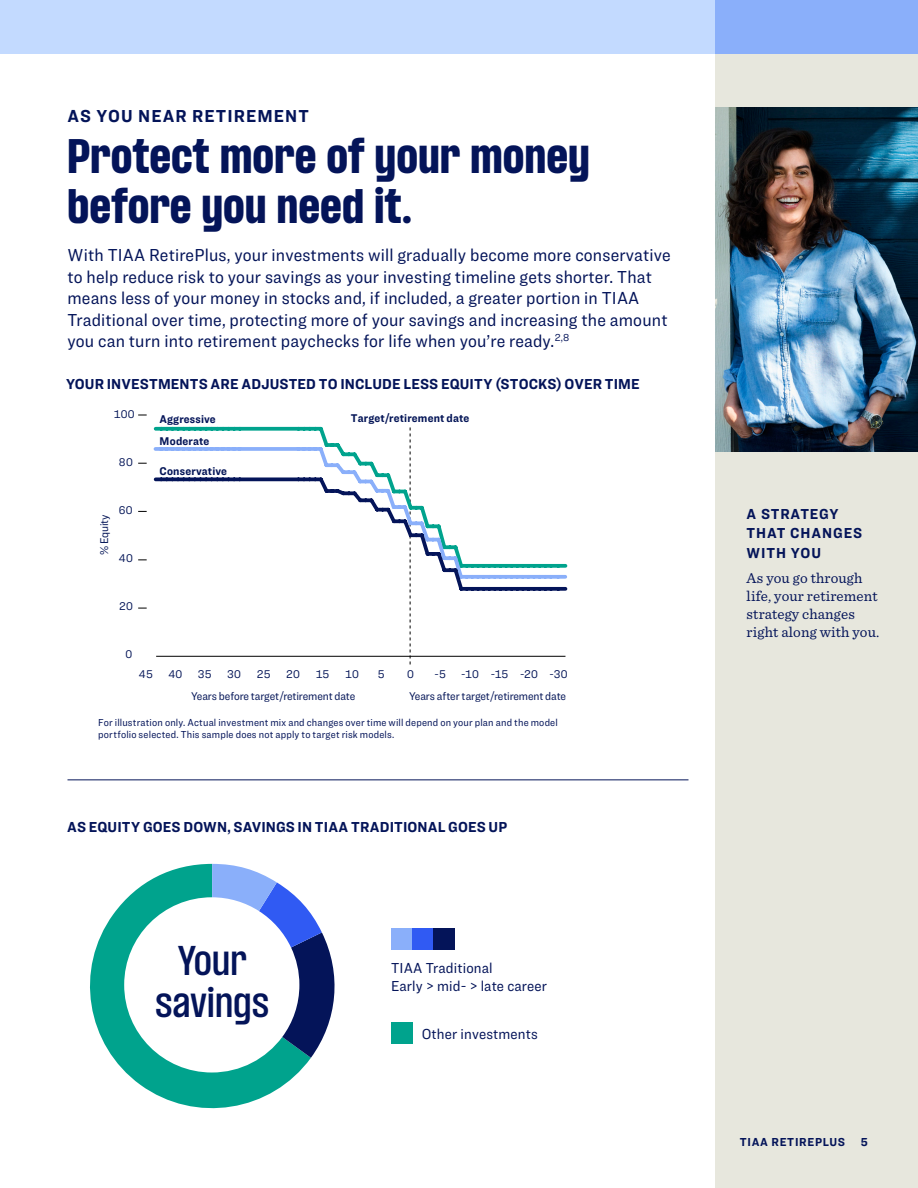
<style>
.page{position:relative;width:918px;height:1188px;background:#fff}
.page>*{position:absolute;margin:0;border:0;box-sizing:border-box;transform-origin:0 0}
.t1{font:900 42px/50.4px "TIAA Challenger";letter-spacing:.015em;color:#041459}
.t2{font:600 36px/42px "TIAA Challenger";letter-spacing:.01em;color:#041459;text-align:center}
.t3{font:18px/21.6px "Ringside Narrow";letter-spacing:.01em;color:#041459}
.t4{font:700 18px "Ringside Narrow";letter-spacing:.06em;color:#041459}
.t5{font:700 15px "Ringside Narrow";letter-spacing:.01em;color:#041459}
.t6{font:15px/18px "Sentinel";letter-spacing:.01em;color:#041459}
.t7{font:15px/18px "Ringside Narrow";letter-spacing:.01em;color:#041459}
.t8{font:700 15px/19.8px "Ringside Narrow";letter-spacing:.06em;color:#041459}
.t9{font:700 12px "Ringside Narrow";letter-spacing:.06em;color:#041459}
.t10{font:11.7px "Ringside Narrow";letter-spacing:-.01em;color:#041557}
.t11{font:700 11.7px "Ringside Narrow";letter-spacing:.015em;color:#041557}
.t12{font:700 11.7px "Ringside Narrow";letter-spacing:.015em;color:#041459}
.t13{font:10.5px/11.1px "Ringside Narrow";letter-spacing:.015em;color:#041459}
</style>
<div class="page">
<div style="left:716px;top:54px;width:202px;height:1134px;background:#e7e7dd"></div>
<div style="left:0;top:0;width:918px;height:54px;background:#c3daff"></div>
<div style="left:716px;top:0;width:202px;height:54px;background:#8aaffa"></div>
<hr style="left:156px;top:656px;width:409px;height:1px;background:#000">
<svg style="left:410px;top:595px;width:1px;height:69px"></svg>
<svg style="left:153px;top:426px;width:258px;height:18px"></svg>
<svg style="left:153px;top:444px;width:258px;height:30px"></svg>
<svg style="left:153px;top:474px;width:415px;height:119px"></svg>
<hr style="left:68px;top:780px;width:620px;height:1px;background:#041459">
<img style="left:716px;top:108px;width:202px;height:344px">
<div style="left:391px;top:1022px;width:22px;height:22px;background:#00a38d"></div>
<div style="left:391px;top:928px;width:22px;height:22px;background:#8aaffa"></div>
<div style="left:412px;top:928px;width:22px;height:22px;background:#305af3"></div>
<div style="left:434px;top:928px;width:21px;height:22px;background:#041459"></div>
<svg style="left:90px;top:864px;width:221px;height:245px"></svg>
<svg style="left:212px;top:864px;width:123px;height:194px"></svg>
<p class="t4" style="left:68px;top:103px;width:243px">AS YOU NEAR RETIREMENT</p>
<h1 class="t1" style="left:68px;top:131px;width:524px">Protect more of your money before you need it.</h1>
<p class="t3" style="left:68px;top:244px;width:605px">With TIAA RetirePlus, your investments will gradually become more conservative to help reduce risk to your savings as your investing timeline gets shorter. That means less of your money in stocks and, if included, a greater portion in TIAA Traditional over time, protecting more of your savings and increasing the amount you can turn into retirement paychecks for life when you’re ready.<sup>2,8</sup></p>
<p class="t5" style="left:66px;top:373px;width:575px">YOUR INVESTMENTS ARE ADJUSTED TO INCLUDE LESS EQUITY (STOCKS) OVER TIME</p>
<p class="t10" style="left:114px;top:406px;width:22px">100</p>
<p class="t10" style="left:119px;top:454px;width:15px">80</p>
<p class="t10" style="left:96px;top:555px;width:42px;rotate:-90deg">% Equity</p>
<p class="t10" style="left:119px;top:502px;width:15px">60</p>
<p class="t10" style="left:119px;top:550px;width:15px">40</p>
<p class="t10" style="left:119px;top:598px;width:15px">20</p>
<p class="t10" style="left:126px;top:646px;width:8px">0</p>
<p class="t12" style="left:160px;top:411px;width:58px">Aggressive</p>
<p class="t11" style="left:351px;top:410px;width:120px">Target/retirement date</p>
<p class="t11" style="left:160px;top:433px;width:51px">Moderate</p>
<p class="t11" style="left:160px;top:463px;width:69px">Conservative</p>
<p class="t10" style="left:139px;top:665px;width:15px">45</p>
<p class="t10" style="left:168px;top:665px;width:15px">40</p>
<p class="t10" style="left:198px;top:665px;width:15px">35</p>
<p class="t10" style="left:227px;top:665px;width:15px">30</p>
<p class="t10" style="left:257px;top:665px;width:15px">25</p>
<p class="t10" style="left:286px;top:665px;width:15px">20</p>
<p class="t10" style="left:316px;top:665px;width:15px">15</p>
<p class="t10" style="left:345px;top:665px;width:15px">10</p>
<p class="t10" style="left:378px;top:665px;width:8px">5</p>
<p class="t10" style="left:407px;top:665px;width:8px">0</p>
<p class="t10" style="left:435px;top:665px;width:13px">-5</p>
<p class="t10" style="left:461px;top:665px;width:108px">-10 -15 -20 -30</p>
<p class="t10" style="left:191px;top:688px;width:166px">Years before target/retirement date</p>
<p class="t10" style="left:409px;top:688px;width:158px">Years after target/retirement date</p>
<p class="t13" style="left:98px;top:717px;width:461px">For illustration only. Actual investment mix and changes over time will depend on your plan and the model portfolio selected. This sample does not apply to target risk models.</p>
<p class="t5" style="left:67px;top:816px;width:441px">AS EQUITY GOES DOWN, SAVINGS IN TIAA TRADITIONAL GOES UP</p>
<h2 class="t2" style="left:156px;top:939px;width:115px">Your savings</h2>
<p class="t7" style="left:391px;top:958px;width:157px">TIAA Traditional<br>Early &gt; mid- &gt; late career</p>
<p class="t7" style="left:422px;top:1024px;width:118px">Other investments</p>
<p class="t8" style="left:747px;top:503px;width:117px">A STRATEGY<br>THAT CHANGES<br>WITH YOU</p>
<p class="t6" style="left:747px;top:568px;width:134px">As you go through life, your retirement strategy changes right along with you.</p>
<p class="t9" style="left:740px;top:1133px;width:107px">TIAA RETIREPLUS</p>
<p class="t9" style="left:861px;top:1133px;width:8px">5</p>
</div>
